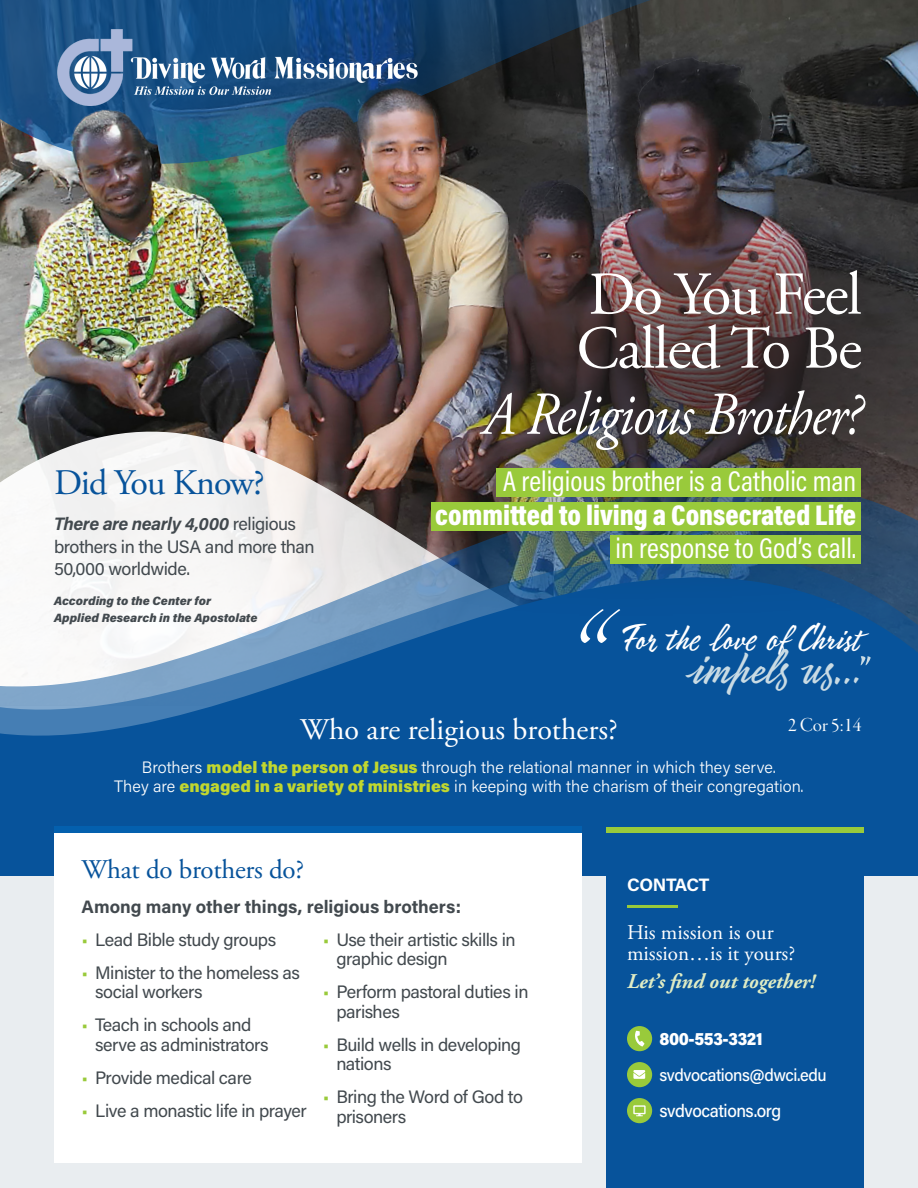
<style>
.page{position:relative;width:918px;height:1188px;background:#fff}
.page>*{position:absolute;margin:0;border:0;box-sizing:border-box;transform-origin:0 0}
.t1{font:60.75px/54px "Adobe Garamond Pro";letter-spacing:-.025em;color:#fff}
.t2{font:italic 60.75px "Adobe Garamond Pro";letter-spacing:-.025em;color:#fff;scale:.9 1}
.t3{font:49.8px "Mojito";color:#c9dbe4}
.t4{font:36px "Adobe Garamond Pro";letter-spacing:-.025em;color:#07539b}
.t5{font:35.1px "Mojito";color:#fff}
.t6{font:30px "Adobe Garamond Pro";color:#fff}
.t7{font:28.8px/33.6px "Acumin Pro Cond";color:#fff;text-align:right}
.Subs{font:27px "Adobe Garamond Pro";letter-spacing:-.01em;color:#07539b}
.t8{font:21px/21px "Adobe Garamond Pro";color:#fff}
.t9{font:italic 700 21px "Adobe Garamond Pro";color:#dfecc5}
.t10{font:20.55px "Garamond Premr Pro Disp";color:#fff}
.t11{font:18px/19.5px "Acumin Pro";letter-spacing:-.025em;color:#42494e}
.Main{font:700 18px "Acumin Pro";color:#42494e}
.t12{font:500 18px "Acumin Pro";letter-spacing:-.03em;color:#fff;scale:.95 1}
.t13{font:900 18px "Acumin Pro";letter-spacing:-.02em;color:#fff;scale:.9 1}
.t14{font:700 18px "Acumin Pro";letter-spacing:-.025em;color:#fff}
.t15{font:500 17.25px "Acumin Pro";letter-spacing:-.025em;color:#fff;scale:.95 1}
.t16{font:300 16.5px "Acumin Pro";color:#fff}
.t17{font:italic 900 12px/16.5px "Acumin Pro";color:#42494e}
.s1{font-weight:900}
.s2{font-weight:700;font-style:italic}
.s3{font-weight:900;color:#c1d72f}
.s4{color:#99ca3b}
</style>
<div class="page">
<img style="left:0;top:166px;width:332px;height:176px">
<img style="left:0;top:0;width:918px;height:166px">
<svg style="left:0;top:342px;width:918px;height:534px;fill:#07539b"></svg>
<div style="left:0;top:876px;width:918px;height:312px;background:#e9edf0"></div>
<div style="left:607px;top:827px;width:257px;height:361px;background:#07539b"></div>
<div style="left:55px;top:831px;width:527px;height:332px;background:#fff"></div>
<hr style="left:627px;top:905px;width:51px;height:3px;background:#99ca3b">
<div style="left:627px;top:1026px;width:25px;height:25px;background:#99ca3b;border-radius:50%"></div>
<div style="left:627px;top:1062px;width:25px;height:25px;background:#99ca3b;border-radius:50%"></div>
<div style="left:627px;top:1098px;width:25px;height:25px;background:#99ca3b;border-radius:50%"></div>
<img style="left:58px;top:23px;width:360px;height:83px">
<div style="left:607px;top:827px;width:257px;height:5px;background:#99ca3b"></div>
<svg style="left:581px;top:625px;width:39px;height:18px"></svg>
<svg style="left:861px;top:656px;width:10px;height:9px"></svg>
<div style="left:332px;top:115px;width:586px;height:510px;background:#231f20;opacity:.92"></div>
<div style="left:432px;top:502px;width:429px;height:28px;background:#99ca3b"></div>
<div style="left:610px;top:535px;width:251px;height:29px;background:#99ca3b"></div>
<div style="left:497px;top:468px;width:364px;height:29px;background:#99ca3b"></div>
<div style="left:55px;top:827px;width:527px;height:6px;background:#0460ae"></div>
<svg style="left:635px;top:1031px;width:10px;height:16px"></svg>
<svg style="left:633px;top:1070px;width:12px;height:9px"></svg>
<svg style="left:633px;top:1105px;width:13px;height:11px"></svg>
<p class="t1" style="left:577px;top:270px;width:287px">Do You Feel<br>Called To Be</p>
<p class="t2" style="left:483px;top:378px;width:423px">A Religious Brother?</p>
<p class="t7" style="left:435px;top:464px;width:423px">A religious brother is a Catholic man <span class="s1">committed to living a Consecrated Life </span>in response to God’s call.</p>
<p class="t4" style="left:54px;top:461px;width:212px">Did You Know?</p>
<p class="t11" style="left:54px;top:512px;width:262px;line-height:22.5px"><span class="s2">There are nearly 4,000</span> religious brothers in the USA and more than<br>50,000 worldwide.</p>
<p class="t17" style="left:54px;top:592px;width:205px">According to the Center for<br>Applied Research in the Apostolate</p>
<p class="t5" style="left:617px;top:612px;width:246px">For the love of Christ</p>
<p class="t3" style="left:686px;top:631px;width:177px">impels us…</p>
<p class="t10" style="left:788px;top:714px;width:75px">2 Cor 5:14</p>
<p class="t6" style="left:300px;top:712px;width:319px">Who are religious brothers?</p>
<p class="t16" style="left:142px;top:755px;width:636px">Brothers <span class="s3">model the person of Jesus</span> through the relational manner in which they serve.</p>
<p class="t16" style="left:114px;top:775px;width:691px">They are <span class="s3">engaged in a variety of ministries</span> in keeping with the charism of their congregation.</p>
<p class="Subs" style="left:82px;top:853px;width:224px">What do brothers do?</p>
<p class="Main" style="left:82px;top:894px;width:381px">Among many other things, religious brothers:</p>
<p class="t11" style="left:82px;top:929px;width:196px"><span class="s4">•</span> Lead Bible study groups</p>
<p class="t11" style="left:95px;top:962px;width:206px;text-indent:-14px"><span class="s4">•</span> Minister to the homeless as social workers</p>
<p class="t11" style="left:95px;top:1014px;width:175px;text-indent:-14px"><span class="s4">•</span> Teach in schools and serve as administrators</p>
<p class="t11" style="left:82px;top:1067px;width:172px"><span class="s4">•</span> Provide medical care</p>
<p class="t11" style="left:82px;top:1100px;width:227px"><span class="s4">•</span> Live a monastic life in prayer</p>
<p class="t11" style="left:336px;top:929px;width:181px;text-indent:-14px"><span class="s4">•</span> Use their artistic skills in graphic design</p>
<p class="t11" style="left:336px;top:981px;width:194px;text-indent:-14px"><span class="s4">•</span> Perform pastoral duties in parishes</p>
<p class="t11" style="left:336px;top:1034px;width:186px;text-indent:-14px"><span class="s4">•</span> Build wells in developing nations</p>
<p class="t11" style="left:336px;top:1086px;width:188px;text-indent:-14px"><span class="s4">•</span> Bring the Word of God to prisoners</p>
<p class="t14" style="left:627px;top:873px;width:84px">CONTACT</p>
<p class="t8" style="left:627px;top:923px;width:170px">His mission is our mission…is it yours?</p>
<p class="t9" style="left:627px;top:969px;width:190px">Let’s find out together!</p>
<p class="t13" style="left:659px;top:1026px;width:116px">800-553-3321</p>
<p class="t15" style="left:659px;top:1063px;width:178px">svdvocations@dwci.edu</p>
<p class="t12" style="left:659px;top:1098px;width:130px">svdvocations.org</p>
</div>
